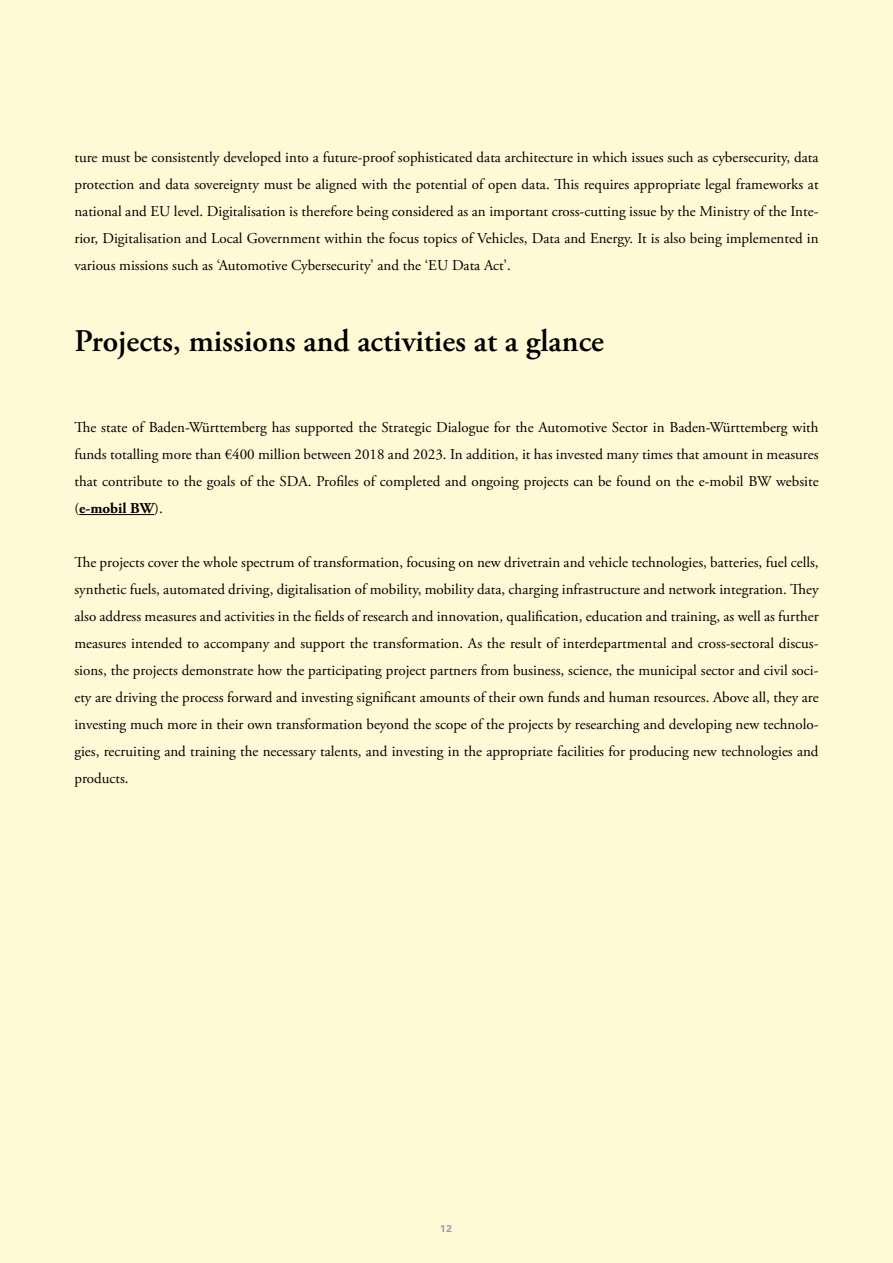
<style>
.page{position:relative;width:893px;height:1263px;background:#fff9d5}
.page>*{position:absolute;margin:0;border:0;box-sizing:border-box;transform-origin:0 0}
.Headline_Head-2{font:600 31.5px "Adobe Garamond Pro";color:#000}
.Text_Fließtext{font:15px/27px "Adobe Garamond Pro";color:#000;text-align:justify}
.t1{font:700 9.9px "Univers LT Pro 65";color:#9d9d9c}
.s1{font-weight:700}
</style>
<div class="page">
<hr style="left:79px;top:514px;width:75px;height:1px;background:#000">
<p class="Text_Fließtext" style="left:74px;top:144px;width:746px">ture must be consistently developed into a future-proof sophisticated data architecture in which issues such as cybersecurity, data protection and data sovereignty must be aligned with the potential of open data. This requires appropriate legal frameworks at national and EU level. Digitalisation is therefore being considered as an important cross-cutting issue by the Ministry of the Inte&shy;rior, Digitalisation and Local Government within the focus topics of Vehicles, Data and Energy. It is also being implemented in various missions such as ‘Automotive Cybersecurity’ and the ‘EU Data Act’.</p>
<h2 class="Headline_Head-2" style="left:74px;top:323px;width:531px">Projects, missions and activities at a glance</h2>
<p class="Text_Fließtext" style="left:74px;top:414px;width:746px">The state of Baden-Württemberg has supported the Strategic Dialogue for the Automotive Sector in Baden-Württemberg with funds totalling more than €400 million between 2018 and 2023. In addition, it has invested many times that amount in measures that contribute to the goals of the SDA. Profiles of completed and ongoing projects can be found on the e-mobil BW website (<span class="s1">e-mobil BW</span>).</p>
<p class="Text_Fließtext" style="left:74px;top:549px;width:746px">The projects cover the whole spectrum of transformation, focusing on new drivetrain and vehicle technologies, batteries, fuel cells, synthetic fuels, automated driving, digitalisation of mobility, mobility data, charging infrastructure and network integration. They also address measures and activities in the fields of research and innovation, qualification, education and training, as well as further measures intended to accompany and support the transformation. As the result of interdepartmental and cross-sectoral discus&shy;sions, the projects demonstrate how the participating project partners from business, science, the municipal sector and civil soci&shy;ety are driving the process forward and investing significant amounts of their own funds and human resources. Above all, they are investing much more in their own transformation beyond the scope of the projects by researching and developing new technolo&shy;gies, recruiting and training the necessary talents, and investing in the appropriate facilities for producing new technologies and products.</p>
<p class="t1" style="left:440px;top:1221px;width:14px">12</p>
</div>
